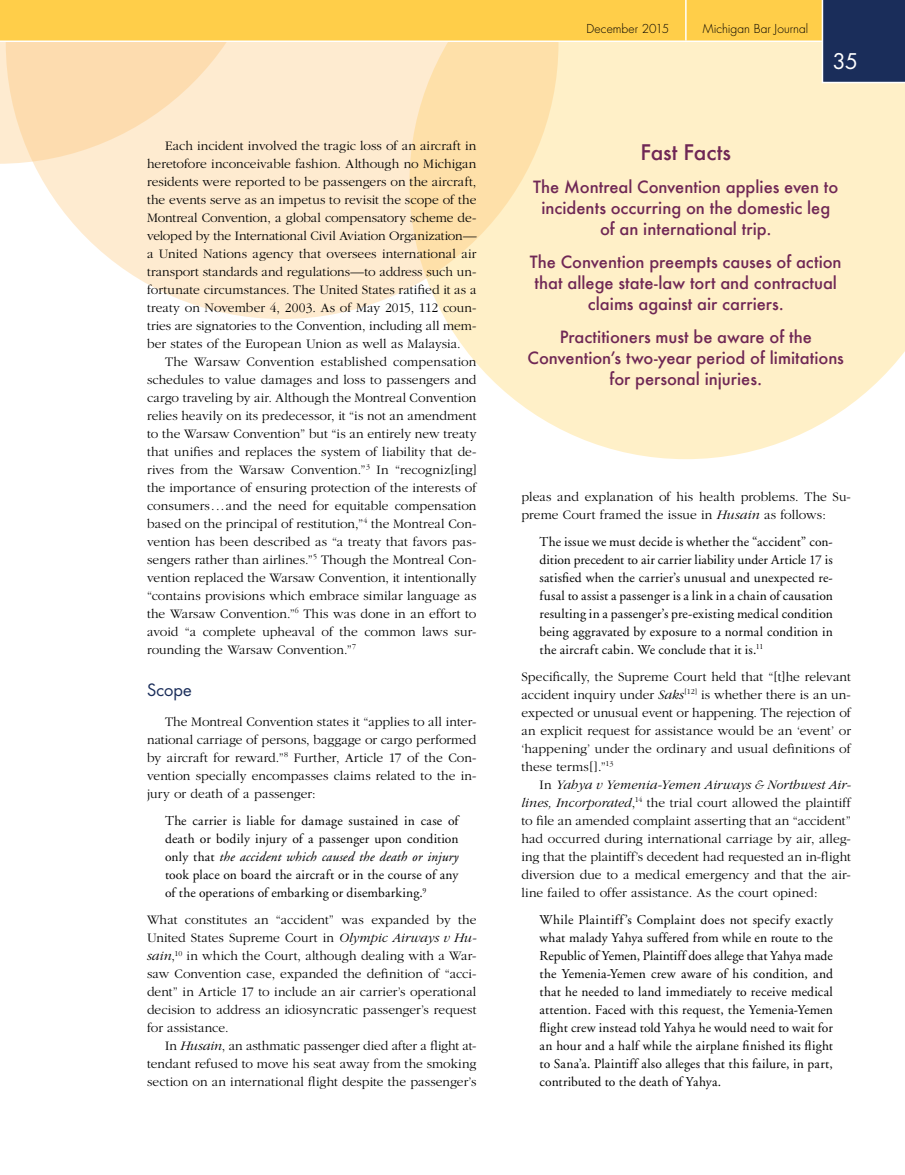
<style>
.page{position:relative;width:905px;height:1175px;background:#fff}
.page>*{position:absolute;margin:0;border:0;box-sizing:border-box;transform-origin:0 0}
.t1{font:500 21px "Futura";letter-spacing:-.01em;color:#6f2755}
.t2{font:21px "Futura";color:#fff}
.t3{font:500 16.5px/21px "Futura";color:#6f2755;text-align:center}
.t4{font:16.5px "Futura";color:#1a2d5a}
.t5{font:300 13.5px/18px "Garamond";letter-spacing:.005em;color:#000;text-align:justify}
.t6{font:13.5px/18px "Adobe Garamond";letter-spacing:.01em;color:#000;text-align:justify}
.t7{font:300 12px "Futura";letter-spacing:.005em;color:#000}
.s1{font-style:italic}
</style>
<div class="page">
<svg style="left:445px;top:84px;width:459px;height:375px;background:#fff1ce"></svg>
<svg style="left:6px;top:84px;width:552px;height:235px;background:#feebcd"></svg>
<svg style="left:0;top:0;width:904px;height:84px;background:#eacc83"></svg>
<hr style="left:685px;top:0;width:1px;height:40px;background:#fff">
<p class="t5" style="left:147px;top:137px;width:331px;text-indent:18px">Each incident involved the tragic loss of an aircraft in heretofore inconceivable fashion. Although no Michigan residents were reported to be passengers on the aircraft, the events serve as an impetus to revisit the scope of the Montreal Convention, a global compensatory scheme de&shy;veloped by the International Civil Aviation Organization— a United Nations agency that oversees international air transport standards and regulations—to address such un&shy;fortunate circumstances. The United States ratified it as a treaty on November 4, 2003. As of May 2015, 112 coun&shy;tries are signatories to the Convention, including all mem&shy;ber states of the European Union as well as Malaysia.</p>
<p class="t5" style="left:147px;top:353px;width:331px;text-indent:18px">The Warsaw Convention established compensation schedules to value damages and loss to passengers and cargo traveling by air. Although the Montreal Convention relies heavily on its predecessor, it “is not an amendment to the Warsaw Convention” but “is an entirely new treaty that unifies and replaces the system of liability that de&shy;rives from the Warsaw Convention.”<sup>3</sup> In “recogniz[ing] the importance of ensuring protection of the interests of consumers...and the need for equitable compensation based on the principal of restitution,”<sup>4</sup> the Montreal Con&shy;vention has been described as “a treaty that favors pas&shy;sengers rather than airlines.”<sup>5</sup> Though the Montreal Con&shy;vention replaced the Warsaw Convention, it intentionally “contains provisions which embrace similar language as the Warsaw Convention.”<sup>6</sup> This was done in an effort to avoid “a complete upheaval of the common laws sur&shy;rounding the Warsaw Convention.”<sup>7</sup></p>
<p class="t4" style="left:147px;top:678px;width:46px">Scope</p>
<p class="t5" style="left:147px;top:713px;width:331px;text-indent:18px">The Montreal Convention states it “applies to all inter&shy;national carriage of persons, baggage or cargo performed by aircraft for reward.”<sup>8</sup> Further, Article 17 of the Con&shy;vention specially encompasses claims related to the in&shy;jury or death of a passenger:</p>
<p class="t6" style="left:165px;top:812px;width:295px">The carrier is liable for damage sustained in case of death or bodily injury of a passenger upon condition only that <span class="s1">the accident which caused the death or injury </span>took place on board the aircraft or in the course of any of the operations of embarking or disembarking.<sup>9</sup></p>
<p class="t5" style="left:147px;top:911px;width:331px">What constitutes an “accident” was expanded by the United States Supreme Court in <span class="s1">Olympic Airways v Hu&shy;sain</span>,<sup>10</sup> in which the Court, although dealing with a War&shy;saw Convention case, expanded the definition of “acci&shy;dent” in Article 17 to include an air carrier’s operational decision to address an idiosyncratic passenger’s request for assistance.</p>
<p class="t5" style="left:147px;top:1037px;width:331px;text-indent:18px">In <span class="s1">Husain</span>, an asthmatic passenger died after a flight at&shy;tendant refused to move his seat away from the smoking section on an international flight despite the passenger’s</p>
<p class="t7" style="left:586px;top:21px;width:84px">December 2015</p>
<p class="t7" style="left:702px;top:21px;width:107px">Michigan Bar Journal</p>
<h1 class="t2" style="left:832px;top:47px;width:27px">35</h1>
<h1 class="t1" style="left:640px;top:138px;width:92px">Fast Facts</h1>
<p class="t3" style="left:533px;top:176px;width:306px">The Montreal Convention applies even to incidents occurring on the domestic leg of an international trip.</p>
<p class="t3" style="left:530px;top:251px;width:313px">The Convention preempts causes of action that allege state-law tort and contractual claims against air carriers.</p>
<p class="t3" style="left:527px;top:326px;width:318px">Practitioners must be aware of the<br>Convention’s two-year period of limitations for personal injuries.</p>
<p class="t5" style="left:521px;top:488px;width:331px">pleas and explanation of his health problems. The Su&shy;preme Court framed the issue in <span class="s1">Husain</span> as follows:</p>
<p class="t6" style="left:539px;top:533px;width:295px">The issue we must decide is whether the “accident” con&shy;dition precedent to air carrier liability under Article 17 is satisfied when the carrier’s unusual and unexpected re&shy;fusal to assist a passenger is a link in a chain of causation resulting in a passenger’s pre-existing medical condition being aggravated by exposure to a normal condition in the aircraft cabin. We conclude that it is.<sup>11</sup></p>
<p class="t5" style="left:521px;top:668px;width:331px">Specifically, the Supreme Court held that “[t]he relevant accident inquiry under <span class="s1">Saks</span><sup>[12]</sup> is whether there is an un&shy;expected or unusual event or happening. The rejection of an explicit request for assistance would be an ‘event’ or ‘happening’ under the ordinary and usual definitions of these terms[ ].”<sup>13</sup></p>
<p class="t5" style="left:521px;top:776px;width:331px;text-indent:18px">In <span class="s1">Yahya v Yemenia-Yemen Airways &amp; Northwest Air&shy;lines, Incorporated</span>,<sup>14</sup> the trial court allowed the plaintiff to file an amended complaint asserting that an “accident” had occurred during international carriage by air, alleg&shy;ing that the plaintiff’s decedent had requested an in-flight diversion due to a medical emergency and that the air&shy;line failed to offer assistance. As the court opined:</p>
<p class="t6" style="left:539px;top:911px;width:295px">While Plaintiff’s Complaint does not specify exactly what malady Yahya suffered from while en route to the Republic of Yemen, Plaintiff does allege that Yahya made the Yemenia-Yemen crew aware of his condition, and that he needed to land immediately to receive medical attention. Faced with this request, the Yemenia-Yemen flight crew instead told Yahya he would need to wait for an hour and a half while the airplane finished its flight to Sana’a. Plaintiff also alleges that this failure, in part, contributed to the death of Yahya.</p>
</div>
